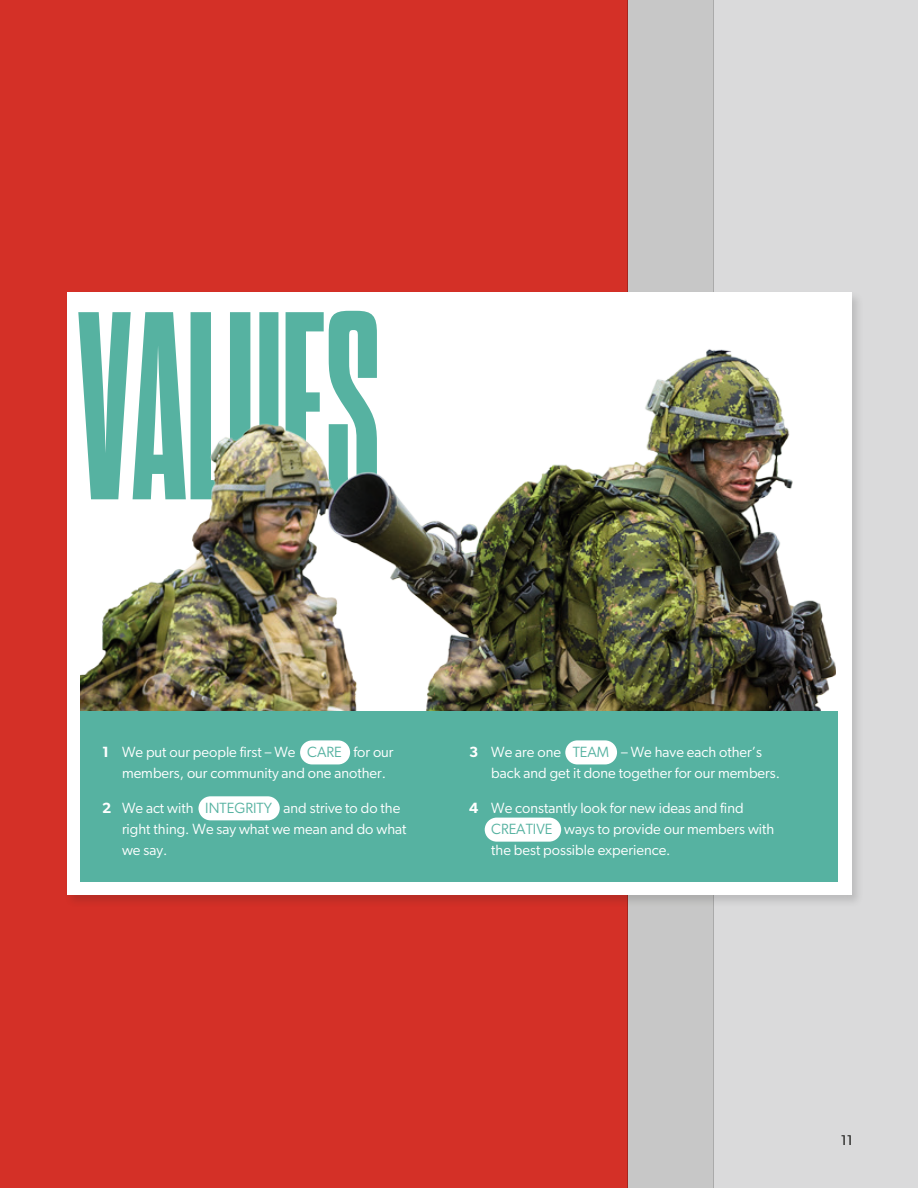
<style>
.page{position:relative;width:918px;height:1188px;background:#fff}
.page>*{position:absolute;margin:0;border:0;box-sizing:border-box;transform-origin:0 0}
.t1{font:700 expanded 267.45px "Dharma Gothic C";color:#56b2a1}
.t2{font:14.85px/21px "Gibson";color:#fff}
.t3{font:600 14.85px "Gibson";color:#fff}
.t4{font:14.1px "Gibson";color:#1d1d1c}
.s1{color:#56b2a1}
</style>
<div class="page">
<div style="left:0;top:0;width:627px;height:1188px;background:#d43027"></div>
<div style="left:714px;top:0;width:204px;height:1188px;background:#dadadb"></div>
<div style="left:627px;top:0;width:87px;height:1188px;background:#c7c7c7"></div>
<div style="left:64px;top:290px;width:799px;height:617px;background:#1d1d1c;opacity:.16"></div>
<div style="left:67px;top:293px;width:784px;height:602px;background:#fff"></div>
<div style="left:80px;top:711px;width:758px;height:171px;background:#56b2a1"></div>
<div style="left:300px;top:740px;width:50px;height:24px;background:#fff;border-radius:12px"></div>
<div style="left:565px;top:740px;width:52px;height:24px;background:#fff;border-radius:12px"></div>
<div style="left:485px;top:818px;width:76px;height:24px;background:#fff;border-radius:12px"></div>
<div style="left:199px;top:796px;width:81px;height:24px;background:#fff;border-radius:12px"></div>
<img style="left:80px;top:349px;width:756px;height:362px">
<p class="t1" style="left:77px;top:285px;width:304px">VALUES</p>
<p class="t3" style="left:102px;top:743px;width:8px">1</p>
<p class="t3" style="left:102px;top:799px;width:11px">2</p>
<p class="t2" style="left:122px;top:742px;width:273px">We put our people first – We <span class="s1">CARE</span> for our members, our community and one another.</p>
<p class="t3" style="left:469px;top:743px;width:11px">3</p>
<p class="t2" style="left:122px;top:798px;width:280px">We act with <span class="s1">INTEGRITY</span> and strive to do the</p>
<p class="t3" style="left:469px;top:799px;width:11px">4</p>
<p class="t2" style="left:122px;top:819px;width:286px">right thing. We say what we mean and do what we say.</p>
<p class="t2" style="left:491px;top:742px;width:290px">We are one <span class="s1">TEAM</span> – We have each other’s back and get it done together for our members.</p>
<p class="t2" style="left:491px;top:798px;width:285px">We constantly look for new ideas and find<br><span class="s1">CREATIVE</span> ways to provide our members with the best possible experience.</p>
<p class="t4" style="left:841px;top:1132px;width:14px">11</p>
</div>
